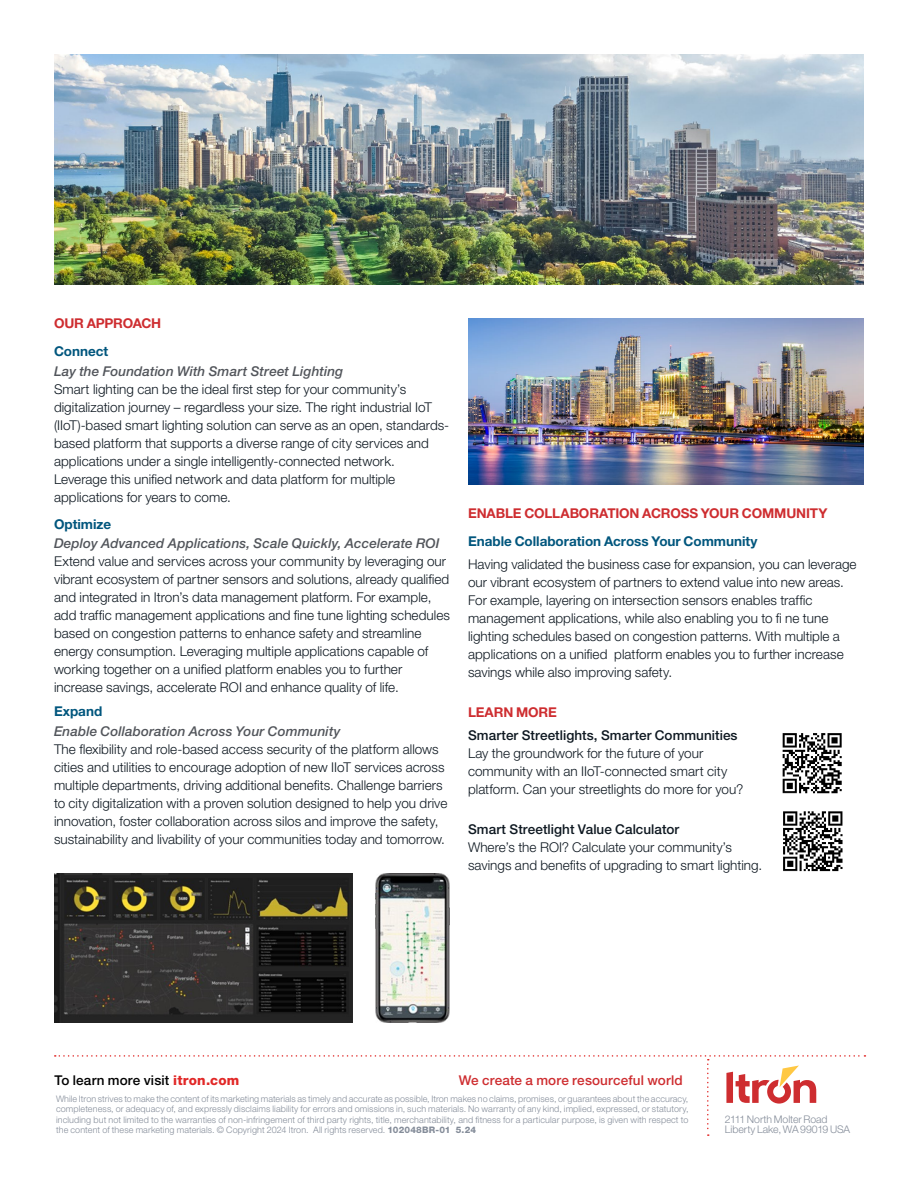
<style>
.page{position:relative;width:918px;height:1188px;background:#fff}
.page>*{position:absolute;margin:0;border:0;box-sizing:border-box;transform-origin:0 0}
.t1{font:300 13.5px/18px "Helvetica Neue LT Std";letter-spacing:.005em;color:#0e1821}
.t2{font:italic 500 13.5px "Helvetica Neue LT Std";letter-spacing:.005em;color:#52555b}
.t3{font:500 13.5px "Helvetica Neue LT Std";letter-spacing:.005em;color:#0e1821}
.t4{font:700 13.5px "Helvetica Neue LT Std";letter-spacing:-.005em;color:#00567d}
.t5{font:700 13.5px "Helvetica Neue LT Std";letter-spacing:-.01em;color:#ce2d30}
.t6{font:500 13.5px "Helvetica Neue LT Std";letter-spacing:.01em;color:#ce2d30}
.t7{font:500 13.5px "Helvetica Neue LT Std";letter-spacing:.01em;color:#000}
.t8{font:300 10.5px/10.5px "Helvetica Neue LT Std";letter-spacing:-.005em;color:#858d9a}
.t9{font:300 9px/10.5px "Helvetica Neue LT Std";letter-spacing:.01em;color:#858d9a;text-align:justify}
.s1{font-weight:800;color:#e12827}
.s2{font-weight:800}
</style>
<div class="page">
<svg style="left:55px;top:1055px;width:810px;height:81px"></svg>
<img style="left:54px;top:54px;width:810px;height:230px">
<img style="left:468px;top:318px;width:396px;height:166px">
<img style="left:783px;top:811px;width:60px;height:61px">
<img style="left:782px;top:733px;width:60px;height:61px">
<img style="left:54px;top:874px;width:298px;height:149px">
<img style="left:376px;top:874px;width:74px;height:149px">
<p class="t5" style="left:54px;top:315px;width:109px">OUR APPROACH</p>
<p class="t4" style="left:54px;top:343px;width:56px">Connect</p>
<p class="t2" style="left:54px;top:363px;width:291px">Lay the Foundation With Smart Street Lighting</p>
<p class="t1" style="left:54px;top:380px;width:397px">Smart lighting can be the ideal first step for your community’s digitalization journey – regardless your size. The right industrial IoT (IIoT)-based smart lighting solution can serve as an open, standards&shy;based platform that supports a diverse range of city services and applications under a single intelligently-connected network.<br>Leverage this unified network and data platform for multiple applications for years to come.</p>
<p class="t4" style="left:54px;top:515px;width:59px">Optimize</p>
<p class="t2" style="left:54px;top:535px;width:387px">Deploy Advanced Applications, Scale Quickly, Accelerate ROI</p>
<p class="t1" style="left:54px;top:552px;width:398px">Extend value and services across your community by leveraging our vibrant ecosystem of partner sensors and solutions, already qualified and integrated in Itron’s data management platform. For example, add traffic management applications and fine tune lighting schedules based on congestion patterns to enhance safety and streamline energy consumption. Leveraging multiple applications capable of working together on a unified platform enables you to further increase savings, accelerate ROI and enhance quality of life.</p>
<p class="t4" style="left:54px;top:703px;width:50px">Expand</p>
<p class="t2" style="left:54px;top:723px;width:288px">Enable Collaboration Across Your Community</p>
<p class="t1" style="left:54px;top:740px;width:395px">The flexibility and role-based access security of the platform allows cities and utilities to encourage adoption of new IIoT services across multiple departments, driving additional benefits. Challenge barriers to city digitalization with a proven solution designed to help you drive innovation, foster collaboration across silos and improve the safety, sustainability and livability of your communities today and tomorrow.</p>
<p class="t5" style="left:468px;top:505px;width:361px">ENABLE COLLABORATION ACROSS YOUR COMMUNITY</p>
<p class="t4" style="left:468px;top:533px;width:291px">Enable Collaboration Across Your Community</p>
<p class="t1" style="left:468px;top:555px;width:390px">Having validated the business case for expansion, you can leverage our vibrant ecosystem of partners to extend value into new areas.<br>For example, layering on intersection sensors enables traffic management applications, while also enabling you to fi ne tune lighting schedules based on congestion patterns. With multiple a applications on a unified platform enables you to further increase savings while also improving safety.</p>
<p class="t5" style="left:468px;top:704px;width:90px">LEARN MORE</p>
<p class="t3" style="left:468px;top:727px;width:271px">Smarter Streetlights, Smarter Communities</p>
<p class="t1" style="left:468px;top:744px;width:277px">Lay the groundwork for the future of your community with an IIoT-connected smart city platform. Can your streetlights do more for you?</p>
<p class="t3" style="left:468px;top:821px;width:213px">Smart Streetlight Value Calculator</p>
<p class="t1" style="left:468px;top:838px;width:296px">Where’s the ROI? Calculate your community’s savings and benefits of upgrading to smart lighting.</p>
<p class="t7" style="left:54px;top:1072px;width:186px">To learn more visit <span class="s1">itron.com</span></p>
<p class="t6" style="left:459px;top:1072px;width:225px">We create a more resourceful world</p>
<p class="t9" style="left:56px;top:1093px;width:634px">While Itron strives to make the content of its marketing materials as timely and accurate as possible, Itron makes no claims, promises, or guarantees about the accuracy, completeness, or adequacy of, and expressly disclaims liability for errors and omissions in, such materials. No warranty of any kind, implied, expressed, or statutory, including but not limited to the warranties of non-infringement of third party rights, title, merchantability, and fitness for a particular purpose, is given with respect to the content of these marketing materials. © Copyright 2024 Itron. All rights reserved. <span class="s2">102048BR-01 5.24</span></p>
<p class="t8" style="left:725px;top:1113px;width:127px">2111 North Molter Road<br>Liberty Lake, WA 99019 USA</p>
</div>
